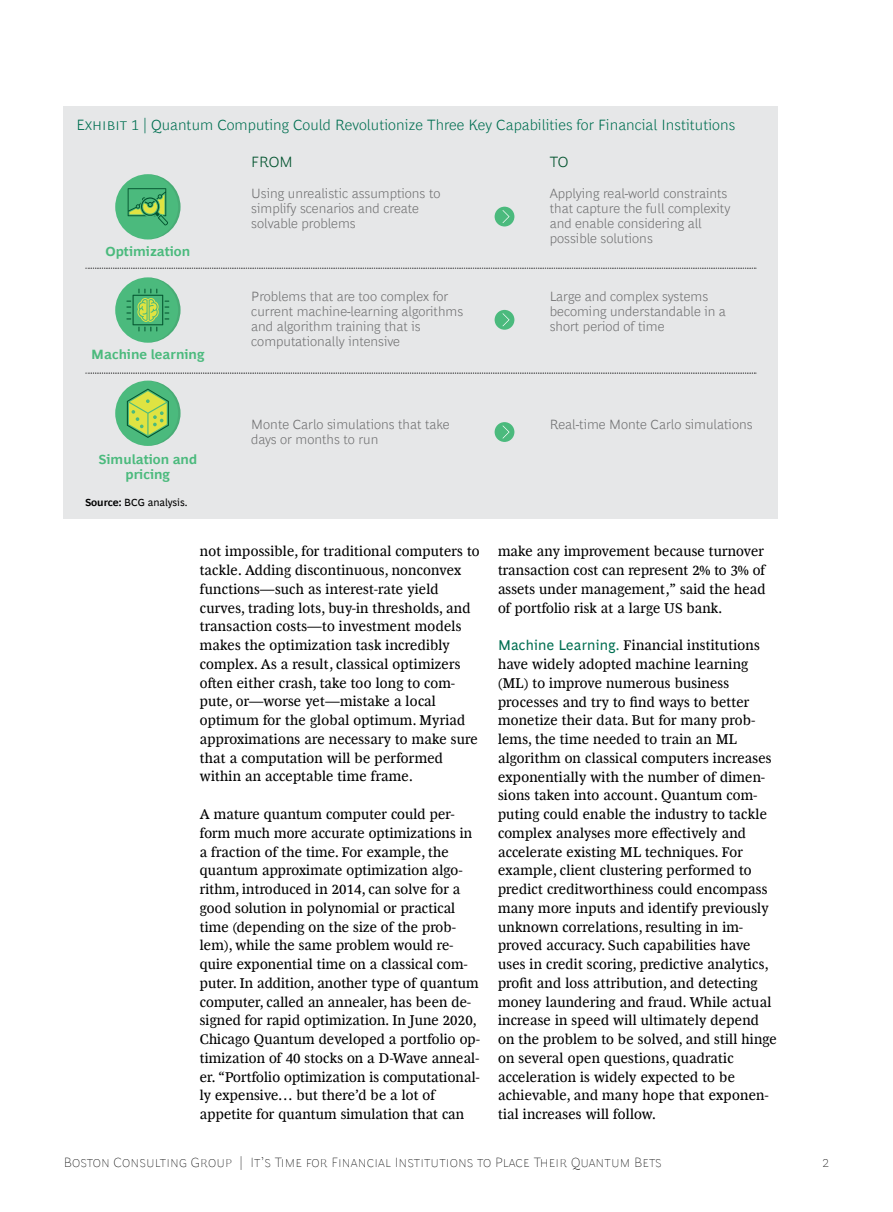
<style>
.page{position:relative;width:893px;height:1212px;background:#fff}
.page>*{position:absolute;margin:0;border:0;box-sizing:border-box;transform-origin:0 0}
.t1{font:300 15px "Henderson BCG Sans";letter-spacing:.005em;color:#006f51}
.t2{font:300 15px "Henderson BCG Sans";letter-spacing:-.015em;color:#03542f}
.t3{font:14.25px/18.8px "Henderson BCG Serif";letter-spacing:.015em;color:#000}
.t4{font:300 13.5px/15px "Henderson BCG Sans";color:#707071}
.t5{font:100 13.5px "Henderson BCG Sans";letter-spacing:.01em;color:#000}
.t6{font:700 13.5px/15px "Henderson BCG Sans";color:#4bba7d;text-align:center}
.t7{font:10.5px "Henderson BCG Sans";color:#000}
.s1{font-weight:700}
.s2{font-family:"Henderson BCG Sans";color:#006f51}
</style>
<div class="page">
<div style="left:64px;top:106px;width:714px;height:413px;background:#e6e7e8"></div>
<svg style="left:492px;top:420px;width:25px;height:24px"></svg>
<div style="left:490px;top:418px;width:29px;height:28px;border:4px solid #e6e7e8;border-radius:50%"></div>
<svg style="left:502px;top:425px;width:7px;height:14px"></svg>
<svg style="left:492px;top:308px;width:25px;height:24px"></svg>
<div style="left:490px;top:305px;width:29px;height:29px;border:4px solid #e6e7e8;border-radius:50%"></div>
<svg style="left:502px;top:313px;width:7px;height:13px"></svg>
<svg style="left:492px;top:204px;width:25px;height:25px"></svg>
<div style="left:490px;top:202px;width:29px;height:29px;border:4px solid #e6e7e8;border-radius:50%"></div>
<svg style="left:502px;top:210px;width:7px;height:13px"></svg>
<svg style="left:85px;top:268px;width:671px;height:1px"></svg>
<svg style="left:85px;top:373px;width:671px;height:1px"></svg>
<div style="left:115px;top:174px;width:66px;height:65px;background:#4bba7d;border-radius:50%"></div>
<svg style="left:128px;top:174px;width:53px;height:65px"></svg>
<div style="left:115px;top:277px;width:66px;height:66px;background:#4bba7d;border-radius:50%"></div>
<svg style="left:126px;top:277px;width:55px;height:66px"></svg>
<div style="left:115px;top:381px;width:66px;height:65px;background:#4bba7d;border-radius:50%"></div>
<svg style="left:127px;top:381px;width:54px;height:65px"></svg>
<p class="t1" style="left:77px;top:114px;width:660px">Exhibit 1 | Quantum Computing Could Revolutionize Three Key Capabilities for Financial Institutions</p>
<p class="t6" style="left:106px;top:242px;width:86px">Optimization</p>
<p class="t6" style="left:91px;top:346px;width:115px">Machine learning</p>
<p class="t6" style="left:98px;top:450px;width:100px">Simulation and pricing</p>
<p class="t7" style="left:85px;top:495px;width:104px"><span class="s1">Source:</span> BCG analysis.</p>
<p class="t2" style="left:251px;top:151px;width:43px">FROM</p>
<p class="t2" style="left:550px;top:151px;width:20px">TO</p>
<p class="t4" style="left:251px;top:185px;width:191px">Using unrealistic assumptions to simplify scenarios and create solvable problems</p>
<p class="t4" style="left:251px;top:288px;width:213px">Problems that are too complex for current machine-learning algorithms and algorithm training that is computationally intensive</p>
<p class="t4" style="left:251px;top:415px;width:200px">Monte Carlo simulations that take days or months to run</p>
<p class="t4" style="left:550px;top:185px;width:182px">Applying real-world constraints that capture the full complexity and enable considering all possible solutions</p>
<p class="t4" style="left:550px;top:288px;width:178px">Large and complex systems becoming understandable in a short period of time</p>
<p class="t4" style="left:550px;top:415px;width:204px">Real-time Monte Carlo simulations</p>
<p class="t3" style="left:200px;top:541px;width:281px">not impossible, for traditional computers to tackle. Adding discontinuous, nonconvex functions—such as interest-rate yield curves, trading lots, buy-in thresholds, and transaction costs—to investment models makes the optimization task incredibly complex. As a result, classical optimizers often either crash, take too long to com&shy;pute, or—worse yet—mistake a local optimum for the global optimum. Myriad approximations are necessary to make sure that a computation will be performed within an acceptable time frame.</p>
<p class="t3" style="left:200px;top:804px;width:282px">A mature quantum computer could per&shy;form much more accurate optimizations in a fraction of the time. For example, the quantum approximate optimization algo&shy;rithm, introduced in 2014, can solve for a good solution in polynomial or practical time (depending on the size of the prob&shy;lem), while the same problem would re&shy;quire exponential time on a classical com&shy;puter. In addition, another type of quantum computer, called an annealer, has been de&shy;signed for rapid optimization. In June 2020, Chicago Quantum developed a portfolio op&shy;timization of 40 stocks on a D-Wave anneal&shy;er. “Portfolio optimization is computational&shy;ly expensive… but there’d be a lot of appetite for quantum simulation that can</p>
<p class="t3" style="left:498px;top:541px;width:269px;text-align:justify">make any improvement because turnover transaction cost can represent 2% to 3% of assets under management,” said the head of portfolio risk at a large US bank.</p>
<p class="t3" style="left:498px;top:635px;width:280px"><span class="s2">Machine Learning.</span> Financial institutions have widely adopted machine learning (ML) to improve numerous business processes and try to find ways to better monetize their data. But for many prob&shy;lems, the time needed to train an ML algorithm on classical computers increases exponentially with the number of dimen&shy;sions taken into account. Quantum com&shy;puting could enable the industry to tackle complex analyses more effectively and accelerate existing ML techniques. For example, client clustering performed to predict creditworthiness could encompass many more inputs and identify previously unknown correlations, resulting in im&shy;proved accuracy. Such capabilities have uses in credit scoring, predictive analytics, profit and loss attribution, and detecting money laundering and fraud. While actual increase in speed will ultimately depend on the problem to be solved, and still hinge on several open questions, quadratic acceleration is widely expected to be achievable, and many hope that exponen&shy;tial increases will follow.</p>
<p class="t5" style="left:64px;top:1152px;width:600px">Boston Consulting Group | It’s Time for Financial Institutions to Place Their Quantum Bets</p>
<p class="t5" style="left:822px;top:1152px;width:9px">2</p>
</div>
